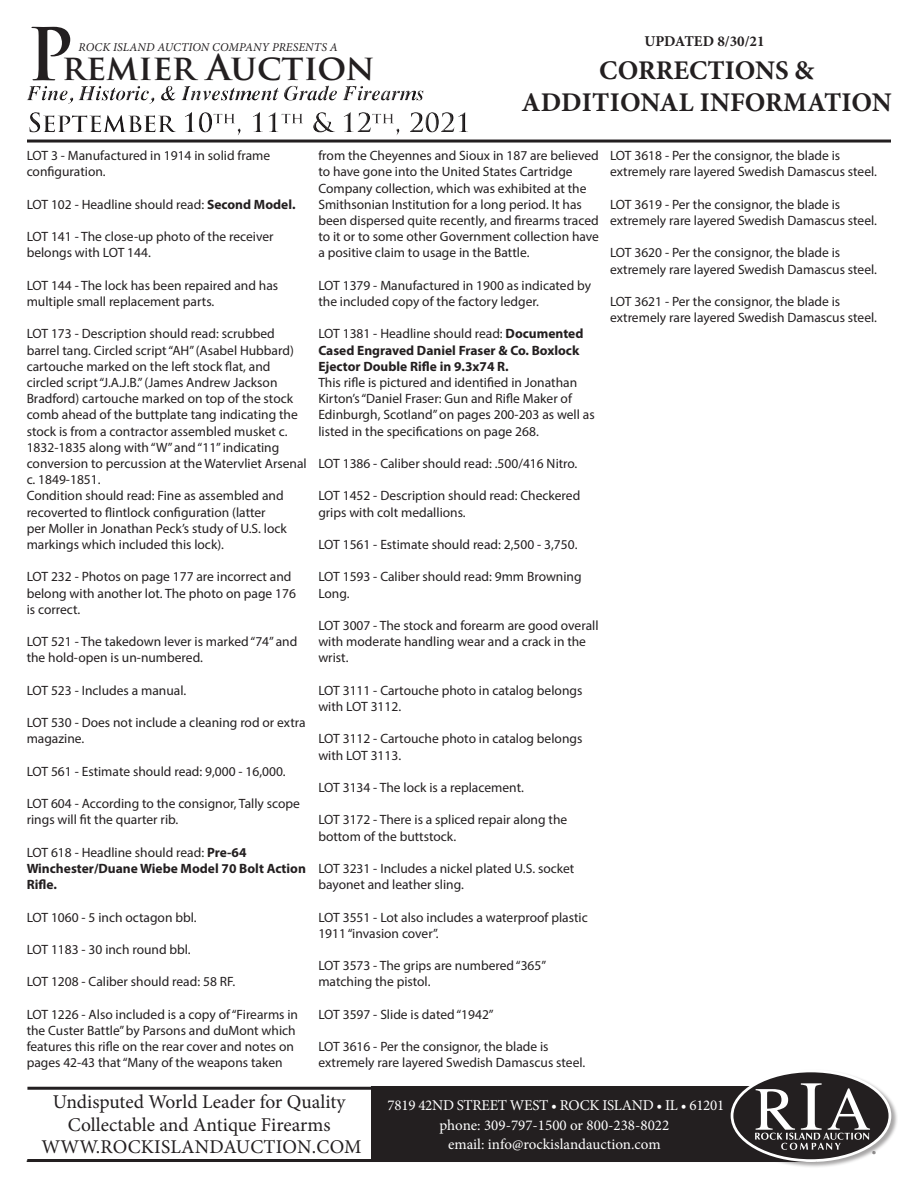
<style>
.page{position:relative;width:918px;height:1188px;background:#fff}
.page>*{position:absolute;margin:0;border:0;box-sizing:border-box;transform-origin:0 0}
.t1{font:700 34.95px "Trajan Pro";color:#231f20}
.t2{font:700 27px/32.4px "Minion Pro";color:#231f20;text-align:center}
.t3{font:19.5px "Minion Pro";color:#231f20}
.t4{font:15px/19.5px "Minion Pro";letter-spacing:-.005em;color:#fff;text-align:center}
.t5{font:700 15px "Minion Pro";color:#231f20}
.t6{font:13.5px/16.2px "Myriad Pro";color:#231f20}
.t7{font:700 13.5px/16.2px "Myriad Pro";color:#231f20}
.t8{font:italic 12px "Minion Pro";letter-spacing:.01em;color:#231f20}
.t9{font:12px "Minion Pro";color:#231f20}
.s1{font-size:70.95px}
.s2{font-weight:700}
.s3{font-weight:400}
</style>
<div class="page">
<hr style="left:27px;top:140px;width:864px;height:3px;background:#231f20">
<div style="left:20px;top:105px;width:460px;height:39px;background:#231f20;opacity:.75"></div>
<div style="left:20px;top:79px;width:419px;height:33px;background:#231f20;opacity:.75"></div>
<hr style="left:27px;top:1087px;width:756px;height:3px;background:#231f20">
<div style="left:371px;top:1087px;width:445px;height:75px;background:#231f20"></div>
<hr style="left:27px;top:1159px;width:786px;height:3px;background:#231f20">
<div style="left:730px;top:1069px;width:168px;height:100px;background:#231f20;opacity:.4"></div>
<div style="left:732px;top:1071px;width:158px;height:90px;background:#231f20;border-radius:50%"></div>
<div style="left:731px;top:1070px;width:160px;height:92px;border:3px solid #fff;border-radius:50%"></div>
<svg style="left:755px;top:1083px;width:115px;height:67px"></svg>
<p class="t1" style="left:27px;top:46px;width:349px"><span class="s1">P</span>remier Auction</p>
<p class="t8" style="left:79px;top:39px;width:261px">ROCK ISLAND AUCTION COMPANY PRESENTS A</p>
<p class="t5" style="left:644px;top:31px;width:122px">UPDATED 8/30/21</p>
<p class="t2" style="left:521px;top:53px;width:372px">CORRECTIONS &amp;<br>ADDITIONAL INFORMATION</p>
<p class="t6" style="left:27px;top:147px;width:245px">LOT 3 - Manufactured in 1914 in solid frame configuration.</p>
<p class="t6" style="left:27px;top:196px;width:270px">LOT 102 - Headline should read: <span class="s2">Second Model.</span></p>
<p class="t6" style="left:27px;top:228px;width:248px">LOT 141 - The close-up photo of the receiver belongs with LOT 144.</p>
<p class="t6" style="left:27px;top:277px;width:253px">LOT 144 - The lock has been repaired and has multiple small replacement parts.</p>
<p class="t6" style="left:27px;top:326px;width:282px">LOT 173 - Description should read: scrubbed barrel tang. Circled script “AH” (Asabel Hubbard) cartouche marked on the left stock flat, and circled script “J.A.J.B.” (James Andrew Jackson Bradford) cartouche marked on top of the stock comb ahead of the buttplate tang indicating the stock is from a contractor assembled musket c.<br>1832-1835 along with “W” and “11” indicating conversion to percussion at the Watervliet Arsenal c. 1849-1851.</p>
<p class="t6" style="left:27px;top:488px;width:262px">Condition should read: Fine as assembled and recoverted to flintlock configuration (latter per Moller in Jonathan Peck’s study of U.S. lock markings which included this lock).</p>
<p class="t6" style="left:27px;top:569px;width:271px">LOT 232 - Photos on page 177 are incorrect and belong with another lot. The photo on page 176 is correct.</p>
<p class="t6" style="left:27px;top:633px;width:272px">LOT 521 - The takedown lever is marked “74” and the hold-open is un-numbered.</p>
<p class="t6" style="left:27px;top:682px;width:161px">LOT 523 - Includes a manual.</p>
<p class="t6" style="left:27px;top:714px;width:281px">LOT 530 - Does not include a cleaning rod or extra magazine.</p>
<p class="t6" style="left:27px;top:763px;width:261px">LOT 561 - Estimate should read: 9,000 - 16,000.</p>
<p class="t6" style="left:27px;top:795px;width:275px">LOT 604 - According to the consignor, Tally scope rings will fit the quarter rib.</p>
<p class="t7" style="left:27px;top:844px;width:281px"><span class="s3">LOT 618 - Headline should read:</span> Pre-64<br>Winchester/Duane Wiebe Model 70 Bolt Action<br>Rifle.</p>
<p class="t6" style="left:27px;top:909px;width:171px">LOT 1060 - 5 inch octagon bbl.</p>
<p class="t6" style="left:27px;top:941px;width:166px">LOT 1183 - 30 inch round bbl.</p>
<p class="t6" style="left:27px;top:974px;width:210px">LOT 1208 - Caliber should read: 58 RF.</p>
<p class="t6" style="left:27px;top:1006px;width:273px">LOT 1226 - Also included is a copy of “Firearms in the Custer Battle” by Parsons and duMont which features this rifle on the rear cover and notes on pages 42-43 that “Many of the weapons taken</p>
<p class="t6" style="left:318px;top:147px;width:282px">from the Cheyennes and Sioux in 187 are believed to have gone into the United States Cartridge Company collection, which was exhibited at the Smithsonian Institution for a long period. It has been dispersed quite recently, and firearms traced to it or to some other Government collection have a positive claim to usage in the Battle.</p>
<p class="t6" style="left:318px;top:277px;width:274px">LOT 1379 - Manufactured in 1900 as indicated by the included copy of the factory ledger.</p>
<p class="t7" style="left:318px;top:325px;width:267px"><span class="s3">LOT 1381 - Headline should read:</span> Documented<br>Cased Engraved Daniel Fraser &amp; Co. Boxlock<br>Ejector Double Rifle in 9.3x74 R.</p>
<p class="t6" style="left:318px;top:374px;width:278px">This rifle is pictured and identified in Jonathan Kirton’s “Daniel Fraser: Gun and Rifle Maker of Edinburgh, Scotland” on pages 200-203 as well as listed in the specifications on page 268.</p>
<p class="t6" style="left:318px;top:455px;width:261px">LOT 1386 - Caliber should read: .500/416 Nitro.</p>
<p class="t6" style="left:318px;top:488px;width:263px">LOT 1452 - Description should read: Checkered grips with colt medallions.</p>
<p class="t6" style="left:318px;top:536px;width:261px">LOT 1561 - Estimate should read: 2,500 - 3,750.</p>
<p class="t6" style="left:318px;top:569px;width:265px">LOT 1593 - Caliber should read: 9mm Browning<br>Long.</p>
<p class="t6" style="left:318px;top:617px;width:282px">LOT 3007 - The stock and forearm are good overall with moderate handling wear and a crack in the wrist.</p>
<p class="t6" style="left:318px;top:682px;width:266px">LOT 3111 - Cartouche photo in catalog belongs with LOT 3112.</p>
<p class="t6" style="left:318px;top:731px;width:266px">LOT 3112 - Cartouche photo in catalog belongs with LOT 3113.</p>
<p class="t6" style="left:318px;top:779px;width:207px">LOT 3134 - The lock is a replacement.</p>
<p class="t6" style="left:318px;top:812px;width:250px">LOT 3172 - There is a spliced repair along the bottom of the buttstock.</p>
<p class="t6" style="left:318px;top:860px;width:258px">LOT 3231 - Includes a nickel plated U.S. socket bayonet and leather sling.</p>
<p class="t6" style="left:318px;top:909px;width:271px">LOT 3551 - Lot also includes a waterproof plastic<br>1911 “invasion cover”.</p>
<p class="t6" style="left:318px;top:957px;width:229px">LOT 3573 - The grips are numbered “365” matching the pistol.</p>
<p class="t6" style="left:318px;top:1006px;width:177px">LOT 3597 - Slide is dated “1942”</p>
<p class="t6" style="left:318px;top:1038px;width:268px">LOT 3616 - Per the consignor, the blade is extremely rare layered Swedish Damascus steel.</p>
<p class="t6" style="left:610px;top:147px;width:268px">LOT 3618 - Per the consignor, the blade is extremely rare layered Swedish Damascus steel.</p>
<p class="t6" style="left:610px;top:196px;width:268px">LOT 3619 - Per the consignor, the blade is extremely rare layered Swedish Damascus steel.</p>
<p class="t6" style="left:610px;top:245px;width:268px">LOT 3620 - Per the consignor, the blade is extremely rare layered Swedish Damascus steel.</p>
<p class="t6" style="left:610px;top:293px;width:268px">LOT 3621 - Per the consignor, the blade is extremely rare layered Swedish Damascus steel.</p>
<p class="t3" style="left:53px;top:1088px;width:294px">Undisputed World Leader for Quality</p>
<p class="t3" style="left:68px;top:1112px;width:264px">Collectable and Antique Firearms</p>
<p class="t3" style="left:41px;top:1133px;width:322px">WWW.ROCKISLANDAUCTION.COM</p>
<p class="t4" style="left:388px;top:1096px;width:338px">7819 42ND STREET WEST • ROCK ISLAND • IL • 61201 phone: 309-797-1500 or 800-238-8022<br>email: info@rockislandauction.com</p>
<p class="t9" style="left:872px;top:1147px;width:5px">®</p>
</div>
